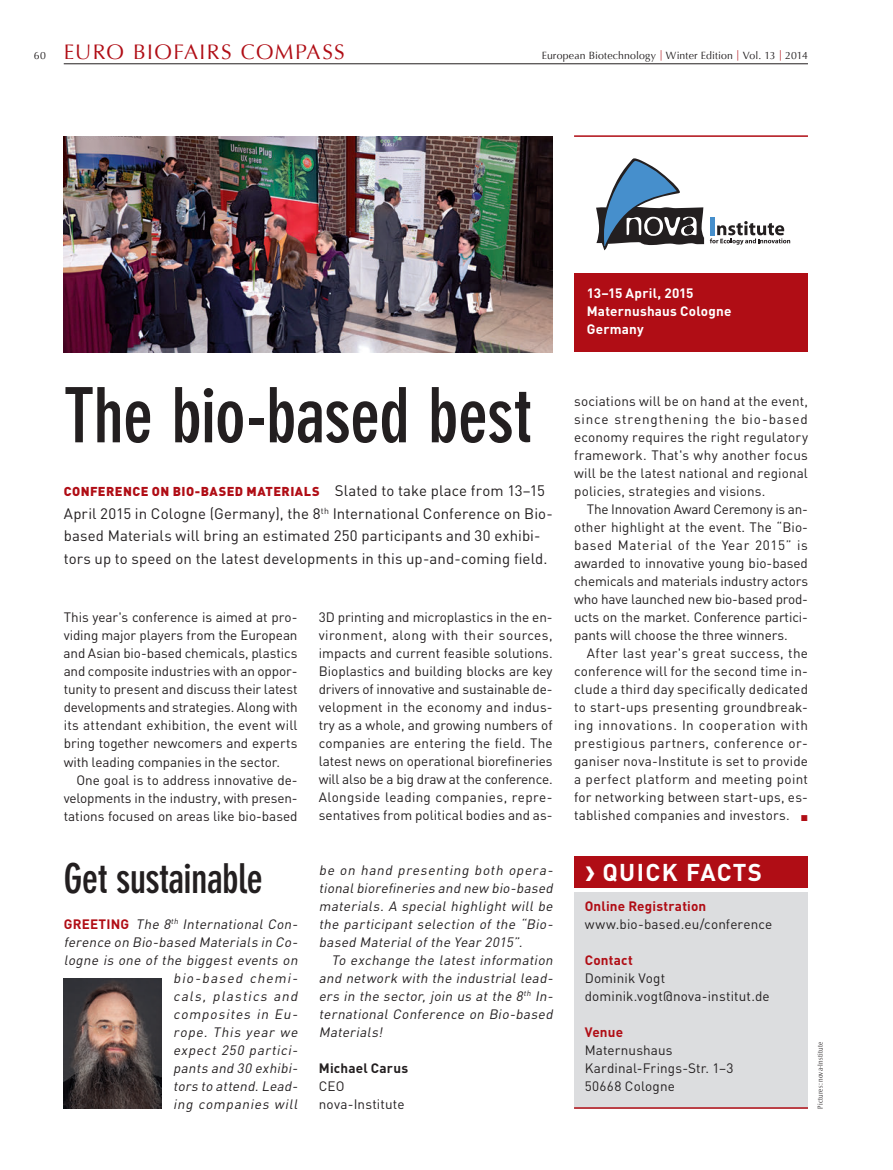
<style>
.page{position:relative;width:893px;height:1170px;background:#fff}
.page>*{position:absolute;margin:0;border:0;box-sizing:border-box;transform-origin:0 0}
.t1{font:700 condensed 75px "DIN Neuzeit Grotesk";letter-spacing:-.015em;color:#231f20}
.t2{font:700 condensed 40.5px "DIN Neuzeit Grotesk";letter-spacing:-.015em;color:#231f20}
.t3{font:700 24px "DIN";letter-spacing:.06em;color:#fff}
.t4{font:21px "Optima";letter-spacing:.065em;color:#b00d15}
.t5{font:15px/22.5px "DIN";letter-spacing:.005em;color:#231f20}
.t6{font:13.5px/18px "DIN";letter-spacing:.01em;color:#231f20;text-align:justify}
.t7{font:italic 13.5px/18px "DIN";color:#231f20;text-align:justify}
.t8{font:700 13.5px/18px "DIN";letter-spacing:.015em;color:#fff}
.t9{font:700 13.5px "DIN";letter-spacing:.015em;color:#b00d15}
.t10{font:700 13.5px "DIN";letter-spacing:.015em;color:#231f20}
.t11{font:900 12.75px "DIN";letter-spacing:.035em;color:#b00d15}
.t12{font:10.5px "Optima";letter-spacing:.01em;color:#231f20}
.t13{font:8.7px "European Pi Three";color:#b00d15}
.t14{font:300 condensed 7.5px "Optima Nova LT Pro";letter-spacing:.03em;color:#231f20}
.s1{font-size:10.5px;color:#231f20}
.s2{color:#b00d15}
.s3{font-weight:400;font-size:15px;color:#231f20}
.s4{font-weight:700;font-style:normal;color:#b00d15}
.s5{font-family:"Interstate";font-size:27.75px}
</style>
<div class="page">
<hr style="left:64px;top:63px;width:744px;height:1px;background:#231f20">
<img style="left:64px;top:136px;width:489px;height:216px">
<hr style="left:574px;top:135px;width:234px;height:2px;background:#b00d15">
<div style="left:574px;top:273px;width:234px;height:79px;background:#b00d15"></div>
<div style="left:574px;top:892px;width:234px;height:216px;background:#dcdddf"></div>
<div style="left:574px;top:856px;width:234px;height:31px;background:#b00d15"></div>
<img style="left:64px;top:978px;width:97px;height:130px">
<svg style="left:596px;top:158px;width:108px;height:92px"></svg>
<hr style="left:710px;top:217px;width:4px;height:18px;background:#468fcc">
<svg style="left:710px;top:221px;width:80px;height:24px"></svg>
<hr style="left:574px;top:1107px;width:234px;height:1px;background:#b00d15">
<h3 class="t4" style="left:34px;top:40px;width:312px"><span class="s1">60</span> Euro Biofairs Compass</h3>
<p class="t12" style="left:542px;top:50px;width:268px">European Biotechnology <span class="s2">|</span> Winter Edition <span class="s2">|</span> Vol. 13 <span class="s2">|</span> 2014</p>
<h1 class="t1" style="left:64px;top:372px;width:469px">The bio-based best</h1>
<p class="t11" style="left:64px;top:483px;width:483px">CONFERENCE ON BIO-BASED MATERIALS <span class="s3">Slated to take place from 13–15</span></p>
<p class="t5" style="left:64px;top:502px;width:490px">April 2015 in Cologne (Germany), the 8<sup>th</sup> International Conference on Bio&shy;based Materials will bring an estimated 250 participants and 30 exhibi&shy;tors up to speed on the latest developments in this up-and-coming field.</p>
<p class="t6" style="left:64px;top:608px;width:235px">This year's conference is aimed at pro&shy;viding major players from the European and Asian bio-based chemicals, plastics and composite industries with an oppor&shy;tunity to present and discuss their latest developments and strategies. Along with its attendant exhibition, the event will bring together newcomers and experts with leading companies in the sector.</p>
<p class="t6" style="left:64px;top:770px;width:235px;text-indent:13px">One goal is to address innovative de&shy;velopments in the industry, with presen&shy;tations focused on areas like bio-based</p>
<h2 class="t2" style="left:64px;top:854px;width:201px">Get sustainable</h2>
<p class="t7" style="left:64px;top:914px;width:238px;text-align:right"><span class="s4">G R E ETI N G</span> The 8<sup>th</sup> International Con&shy;ference on Bio-based Materials in Co&shy;logne is one of the biggest events on bio-based chemi-<br>cals, plastics and<br>composites in Eu-<br>rope. This year we<br>expect 250 partici-<br>pants and 30 exhibi-<br>tors to attend. Lead-<br>ing companies will</p>
<p class="t6" style="left:319px;top:608px;width:235px">3D printing and microplastics in the en&shy;vironment, along with their sources, impacts and current feasible solutions.<br>Bioplastics and building blocks are key drivers of innovative and sustainable de&shy;velopment in the economy and indus&shy;try as a whole, and growing numbers of companies are entering the field. The latest news on operational biorefineries will also be a big draw at the conference.<br>Alongside leading companies, repre&shy;sentatives from political bodies and as-</p>
<p class="t7" style="left:319px;top:860px;width:238px">be on hand presenting both opera&shy;tional biorefineries and new bio-based materials. A special highlight will be the participant selection of the “Bio&shy;based Material of the Year 2015”.</p>
<p class="t7" style="left:319px;top:950px;width:238px;text-indent:13px">To exchange the latest information and network with the industrial lead&shy;ers in the sector, join us at the 8<sup>th</sup> In&shy;ternational Conference on Bio-based Materials!</p>
<p class="t10" style="left:319px;top:1058px;width:91px">Michael Carus</p>
<p class="t6" style="left:319px;top:1076px;width:87px">CEO nova-Institute</p>
<p class="t8" style="left:587px;top:284px;width:146px">13–15 April, 2015<br>Maternushaus Cologne<br>Germany</p>
<p class="t6" style="left:574px;top:392px;width:235px">sociations will be on hand at the event, since strengthening the bio-based economy requires the right regulatory framework. That's why another focus will be the latest national and regional policies, strategies and visions.</p>
<p class="t6" style="left:574px;top:500px;width:235px;text-indent:13px">The Innovation Award Ceremony is an&shy;other highlight at the event. The “Bio&shy;based Material of the Year 2015” is awarded to innovative young bio-based chemicals and materials industry actors who have launched new bio-based prod&shy;ucts on the market. Conference partici&shy;pants will choose the three winners.</p>
<p class="t6" style="left:574px;top:644px;width:235px;text-indent:13px">After last year's great success, the conference will for the second time in&shy;clude a third day specifically dedicated to start-ups presenting groundbreak&shy;ing innovations. In cooperation with prestigious partners, conference or&shy;ganiser nova-Institute is set to provide a perfect platform and meeting point for networking between start-ups, es&shy;tablished companies and investors.</p>
<p class="t13" style="left:801px;top:811px;width:9px">L</p>
<h3 class="t3" style="left:585px;top:856px;width:179px"><span class="s5">›</span> Quick facts</h3>
<p class="t9" style="left:585px;top:896px;width:123px">Online Registration</p>
<p class="t6" style="left:585px;top:914px;width:189px">www.bio-based.eu/conference</p>
<p class="t9" style="left:585px;top:950px;width:50px">Contact</p>
<p class="t6" style="left:585px;top:968px;width:187px">Dominik Vogt dominik.vogt@nova-institut.de</p>
<p class="t9" style="left:585px;top:1022px;width:40px">Venue</p>
<p class="t6" style="left:585px;top:1040px;width:150px;text-align:left">Maternushaus<br>Kardinal-Frings-Str. 1–3<br>50668 Cologne</p>
<p class="t14" style="left:815px;top:1108px;width:69px;rotate:-90deg">Pictures: nova-Institute</p>
</div>
